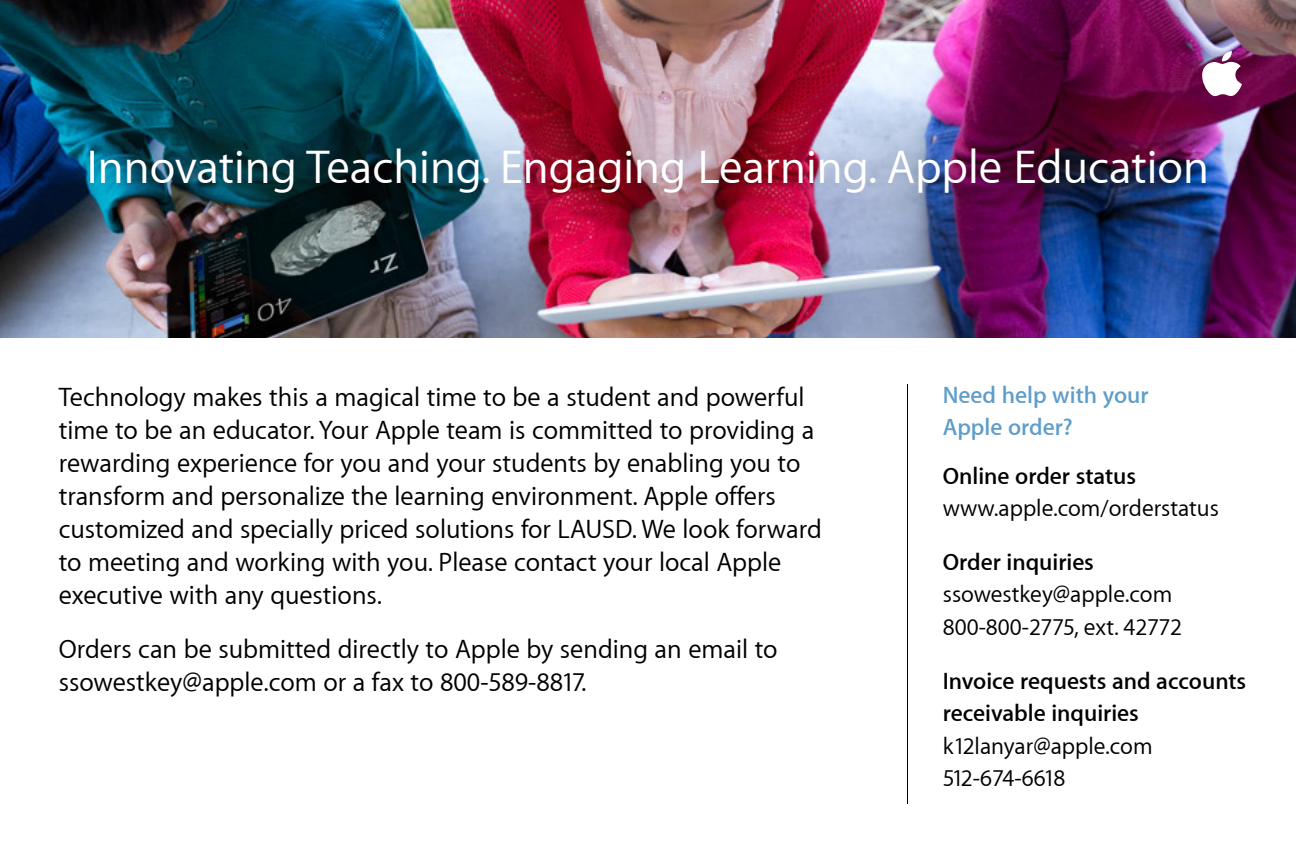
<style>
.page{position:relative;width:1296px;height:864px;background:#fff}
.page>*{position:absolute;margin:0;border:0;box-sizing:border-box;transform-origin:0 0}
.t1{font:48px "Myriad Set Text";color:#fff}
.t2{font:27px/33px "Myriad Set Text";color:#000}
.t3{font:24px/32.4px "Myriad Set Text";color:#000}
.t4{font:600 24px/32.4px "Myriad Set";color:#000}
.t5{font:600 24px/32.4px "Myriad Set";color:#5f9dca}
</style>
<div class="page">
<img style="left:0;top:0;width:1296px;height:338px">
<div style="left:33px;top:94px;width:1229px;height:155px;background:#231f20;opacity:.75"></div>
<svg style="left:1200px;top:51px;width:42px;height:45px"></svg>
<hr style="left:907px;top:384px;width:1px;height:420px;background:#000">
<h1 class="t1" style="left:87px;top:143px;width:1124px">Innovating Teaching. Engaging Learning. Apple Education</h1>
<p class="t2" style="left:59px;top:381px;width:765px">Technology makes this a magical time to be a student and powerful time to be an educator. Your Apple team is committed to providing a rewarding experience for you and your students by enabling you to transform and personalize the learning environment. Apple offers customized and specially priced solutions for LAUSD. We look forward to meeting and working with you. Please contact your local Apple executive with any questions.</p>
<p class="t2" style="left:59px;top:634px;width:720px">Orders can be submitted directly to Apple by sending an email to ssowestkey@apple.com or a fax to 800-589-8817.</p>
<p class="t5" style="left:943px;top:379px;width:207px">Need help with your<br>Apple order?</p>
<p class="t4" style="left:943px;top:460px;width:195px">Online order status</p>
<p class="t3" style="left:943px;top:493px;width:278px">www.apple.com/orderstatus</p>
<p class="t4" style="left:943px;top:547px;width:153px">Order inquiries</p>
<p class="t3" style="left:943px;top:579px;width:241px">ssowestkey@apple.com<br>800-800-2775, ext. 42772</p>
<p class="t4" style="left:943px;top:666px;width:305px">Invoice requests and accounts receivable inquiries</p>
<p class="t3" style="left:943px;top:730px;width:211px">k12lanyar@apple.com<br>512-674-6618</p>
</div>
